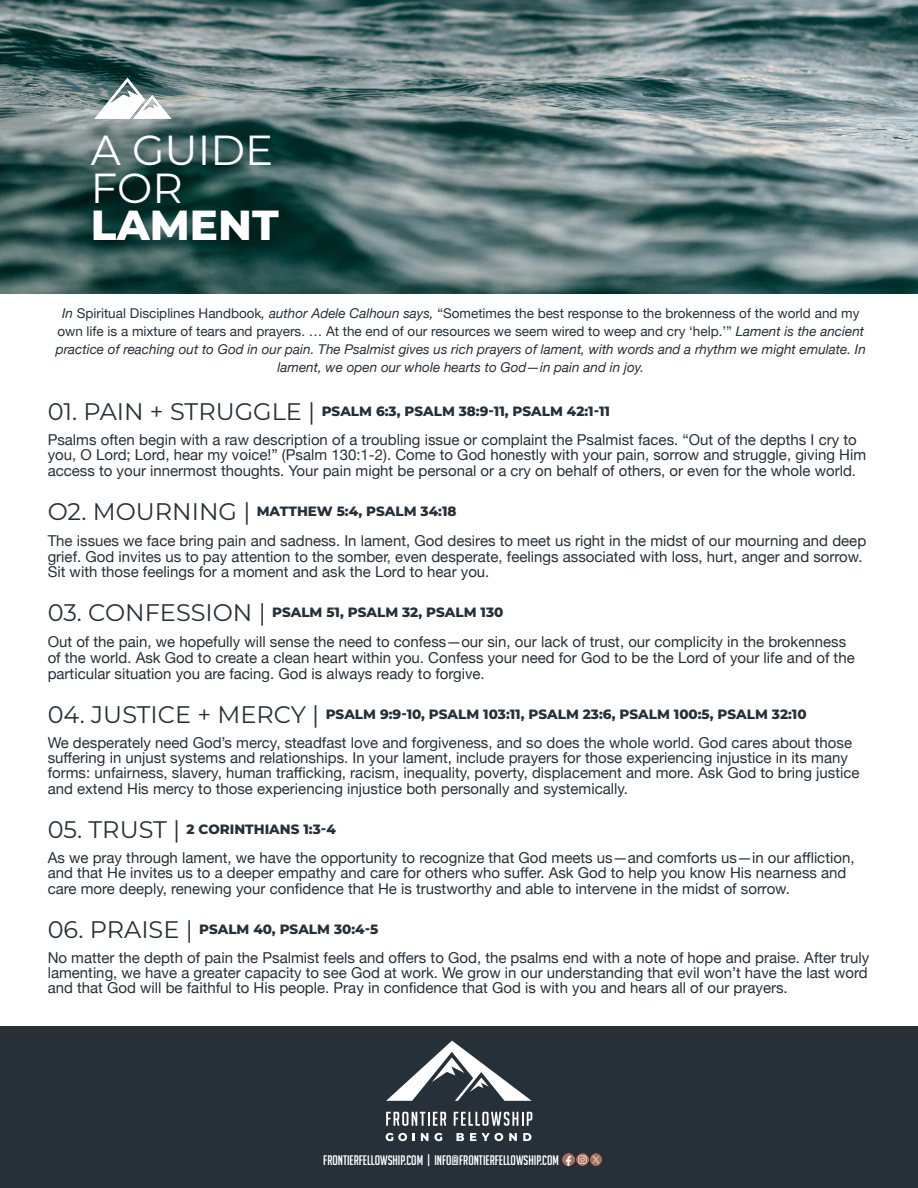
<style>
.page{position:relative;width:918px;height:1188px;background:#fff}
.page>*{position:absolute;margin:0;border:0;box-sizing:border-box;transform-origin:0 0}
.t1{font:42px "Montserrat";color:#fff}
.t2{font:800 42px "Montserrat";color:#fff}
.t3{font:15px/15.3px "Helvetica Neue";color:#263039}
.t4{font:italic 13.5px/18px "Helvetica Neue";color:#263039;text-align:center}
.t5{font:800 13.5px "Montserrat";color:#263039}
.t6{font:13.5px "Big Noodle Titling";color:#fff}
.s1{font-style:normal}
.s2{font-weight:400;font-size:24px}
</style>
<div class="page">
<img style="left:0;top:0;width:918px;height:293px">
<img style="left:93px;top:77px;width:79px;height:41px">
<div style="left:0;top:1027px;width:918px;height:161px;background:#263039"></div>
<svg style="left:386px;top:1133px;width:28px;height:8px"></svg>
<svg style="left:421px;top:1133px;width:7px;height:8px"></svg>
<svg style="left:434px;top:1133px;width:8px;height:8px"></svg>
<svg style="left:457px;top:1133px;width:7px;height:8px"></svg>
<svg style="left:470px;top:1133px;width:33px;height:8px"></svg>
<svg style="left:509px;top:1133px;width:8px;height:8px"></svg>
<svg style="left:523px;top:1133px;width:8px;height:8px"></svg>
<svg style="left:386px;top:1041px;width:146px;height:60px"></svg>
<svg style="left:386px;top:1112px;width:60px;height:14px"></svg>
<svg style="left:454px;top:1112px;width:78px;height:14px"></svg>
<svg style="left:563px;top:1154px;width:39px;height:12px"></svg>
<p class="t1" style="left:91px;top:121px;width:184px">A GUIDE</p>
<p class="t1" style="left:91px;top:159px;width:93px">FOR</p>
<p class="t2" style="left:91px;top:194px;width:189px">LAMENT</p>
<p class="t4" style="left:56px;top:305px;width:812px">In <span class="s1">Spiritual Disciplines Handbook</span>, author Adele Calhoun says, <span class="s1">“Sometimes the best response to the brokenness of the world and my own life is a mixture of tears and prayers. … At the end of our resources we seem wired to weep and cry ‘help.’”</span> Lament is the ancient practice of reaching out to God in our pain. The Psalmist gives us rich prayers of lament, with words and a rhythm we might emulate. In lament, we open our whole hearts to God—in pain and in joy.</p>
<p class="t5" style="left:48px;top:401px;width:564px"><span class="s2">01. PAIN + STRUGGLE |</span> PSALM 6:3, PSALM 38:9-11, PSALM 42:1-11</p>
<p class="t3" style="left:48px;top:433px;width:820px">Psalms often begin with a raw description of a troubling issue or complaint the Psalmist faces. “Out of the depths I cry to you, O Lord; Lord, hear my voice!” (Psalm 130:1-2). Come to God honestly with your pain, sorrow and struggle, giving Him access to your innermost thoughts. Your pain might be personal or a cry on behalf of others, or even for the whole world.</p>
<p class="t5" style="left:48px;top:501px;width:410px"><span class="s2">O2. MOURNING |</span> MATTHEW 5:4, PSALM 34:18</p>
<p class="t3" style="left:48px;top:534px;width:820px;line-height:15.8px">The issues we face bring pain and sadness. In lament, God desires to meet us right in the midst of our mourning and deep grief. God invites us to pay attention to the somber, even desperate, feelings associated with loss, hurt, anger and sorrow.<br>Sit with those feelings for a moment and ask the Lord to hear you.</p>
<p class="t5" style="left:48px;top:603px;width:457px"><span class="s2">03. CONFESSION |</span> PSALM 51, PSALM 32, PSALM 130</p>
<p class="t3" style="left:48px;top:635px;width:809px;line-height:15.8px">Out of the pain, we hopefully will sense the need to confess—our sin, our lack of trust, our complicity in the brokenness of the world. Ask God to create a clean heart within you. Confess your need for God to be the Lord of your life and of the particular situation you are facing. God is always ready to forgive.</p>
<p class="t5" style="left:48px;top:704px;width:760px"><span class="s2">04. JUSTICE + MERCY |</span> PSALM 9:9-10, PSALM 103:11, PSALM 23:6, PSALM 100:5, PSALM 32:10</p>
<p class="t3" style="left:48px;top:736px;width:813px">We desperately need God’s mercy, steadfast love and forgiveness, and so does the whole world. God cares about those suffering in unjust systems and relationships. In your lament, include prayers for those experiencing injustice in its many forms: unfairness, slavery, human trafficking, racism, inequality, poverty, displacement and more. Ask God to bring justice and extend His mercy to those experiencing injustice both personally and systemically.</p>
<p class="t5" style="left:48px;top:819px;width:290px"><span class="s2">05. TRUST |</span> 2 CORINTHIANS 1:3-4</p>
<p class="t3" style="left:48px;top:851px;width:808px">As we pray through lament, we have the opportunity to recognize that God meets us—and comforts us—in our affliction, and that He invites us to a deeper empathy and care for others who suffer. Ask God to help you know His nearness and care more deeply, renewing your confidence that He is trustworthy and able to intervene in the midst of sorrow.</p>
<p class="t5" style="left:48px;top:919px;width:332px"><span class="s2">06. PRAISE |</span> PSALM 40, PSALM 30:4-5</p>
<p class="t3" style="left:48px;top:951px;width:823px;text-align:justify">No matter the depth of pain the Psalmist feels and offers to God, the psalms end with a note of hope and praise. After truly lamenting, we have a greater capacity to see God at work. We grow in our understanding that evil won’t have the last word and that God will be faithful to His people. Pray in confidence that God is with you and hears all of our prayers.</p>
<p class="t6" style="left:323px;top:1153px;width:237px">FRONTIERFELLOWSHIP.COM | INFO@FRONTIERFELLOWSHIP.COM</p>
</div>
